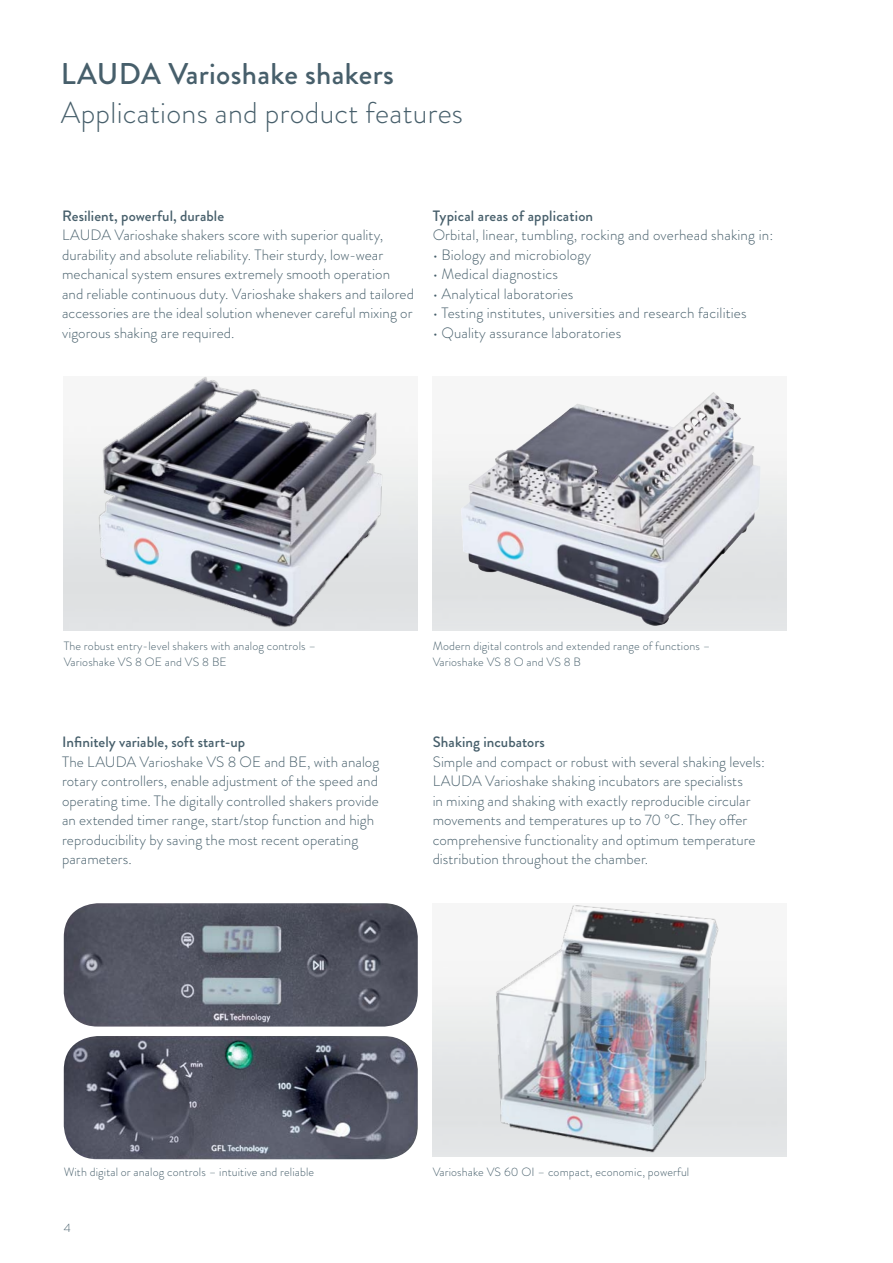
<style>
.page{position:relative;width:893px;height:1263px;background:#fff}
.page>*{position:absolute;margin:0;border:0;box-sizing:border-box;transform-origin:0 0}
.t1{font:300 30px "Brandon Grotesque";letter-spacing:.01em;color:#475f6b}
.t2{font:500 30px "Brandon Grotesque";letter-spacing:.01em;color:#475f6b}
.t3{font:300 15px/19.5px "Brandon Grotesque";letter-spacing:.005em;color:#475f6b}
.t4{font:500 15px "Brandon Grotesque";letter-spacing:.005em;color:#475f6b}
.t5{font:300 12px/16.2px "Brandon Grotesque";letter-spacing:.01em;color:#475f6b}
</style>
<div class="page">
<img style="left:64px;top:377px;width:354px;height:253px">
<img style="left:64px;top:903px;width:354px;height:123px">
<img style="left:64px;top:1036px;width:354px;height:123px">
<img style="left:461px;top:395px;width:300px;height:231px">
<img style="left:433px;top:904px;width:354px;height:253px">
<h1 class="t2" style="left:61px;top:53px;width:334px">LAUDA Varioshake shakers</h1>
<h1 class="t1" style="left:61px;top:92px;width:404px">Applications and product features</h1>
<p class="t4" style="left:62px;top:205px;width:164px">Resilient, powerful, durable</p>
<p class="t3" style="left:62px;top:225px;width:353px">LAUDA Varioshake shakers score with superior quality, durability and absolute reliability. Their sturdy, low-wear mechanical system ensures extremely smooth operation and reliable continuous duty. Varioshake shakers and tailored accessories are the ideal solution whenever careful mixing or vigorous shaking are required.</p>
<p class="t4" style="left:433px;top:205px;width:162px">Typical areas of application</p>
<p class="t3" style="left:433px;top:225px;width:342px">Orbital, linear, tumbling, rocking and overhead shaking in:</p>
<p class="t3" style="left:433px;top:245px;width:160px">• Biology and microbiology</p>
<p class="t3" style="left:433px;top:264px;width:127px">• Medical diagnostics</p>
<p class="t3" style="left:433px;top:284px;width:142px">• Analytical laboratories</p>
<p class="t3" style="left:433px;top:303px;width:315px">• Testing institutes, universities and research facilities</p>
<p class="t3" style="left:433px;top:323px;width:190px">• Quality assurance laboratories</p>
<p class="t5" style="left:64px;top:637px;width:254px">The robust entry-level shakers with analog controls –<br>Varioshake VS 8 OE and VS 8 BE</p>
<p class="t4" style="left:62px;top:732px;width:185px">Infinitely variable, soft start-up</p>
<p class="t3" style="left:62px;top:752px;width:319px">The LAUDA Varioshake VS 8 OE and BE, with analog rotary controllers, enable adjustment of the speed and operating time. The digitally controlled shakers provide an extended timer range, start/stop function and high reproducibility by saving the most recent operating parameters.</p>
<p class="t5" style="left:433px;top:637px;width:279px">Modern digital controls and extended range of functions –<br>Varioshake VS 8 O and VS 8 B</p>
<p class="t4" style="left:433px;top:732px;width:114px">Shaking incubators</p>
<p class="t3" style="left:433px;top:752px;width:334px">Simple and compact or robust with several shaking levels:<br>LAUDA Varioshake shaking incubators are specialists<br>in mixing and shaking with exactly reproducible circular movements and temperatures up to 70 °C. They offer comprehensive functionality and optimum temperature distribution throughout the chamber.</p>
<p class="t5" style="left:64px;top:1164px;width:252px">With digital or analog controls – intuitive and reliable</p>
<p class="t5" style="left:433px;top:1164px;width:258px">Varioshake VS 60 OI – compact, economic, powerful</p>
<p class="t5" style="left:64px;top:1220px;width:8px">4</p>
</div>
